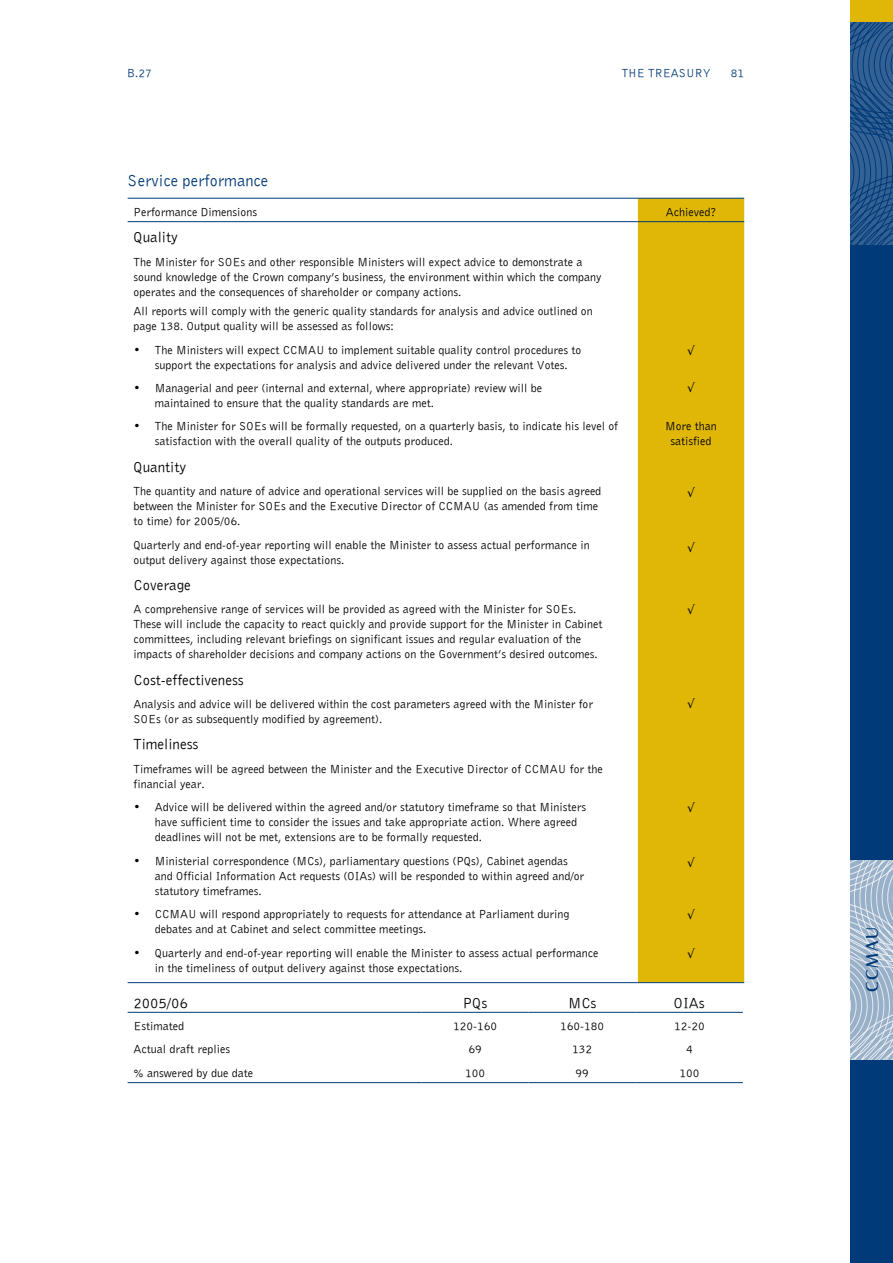
<style>
.page{position:relative;width:893px;height:1263px;background:#fff}
.page>*{position:absolute;margin:0;border:0;box-sizing:border-box;transform-origin:0 0}
.t1{font:18px "Castle T";letter-spacing:.1em;color:#003a78}
.t2{font:16.5px "Bell Gothic BT";color:#003a78}
.t3{font:15px "Bell Gothic BT";color:#000}
.t4{font:12px/15px "Bell Gothic BT";color:#000}
.t5{font:12px "Bell Gothic BT";color:#003a78}
.t6{font:12px "Sylfaen";color:#000}
</style>
<div class="page">
<svg style="left:850px;top:21px;width:43px;height:224px;background:#25568a"></svg>
<div style="left:850px;top:245px;width:43px;height:1018px;background:#003a78"></div>
<div style="left:850px;top:0;width:43px;height:21px;background:#e0b706"></div>
<svg style="left:850px;top:860px;width:43px;height:199px;background:#adbfd3"></svg>
<div style="left:638px;top:199px;width:106px;height:783px;background:#e0b706"></div>
<hr style="left:128px;top:198px;width:510px;height:1px;background:#003a78">
<hr style="left:638px;top:198px;width:106px;height:1px;background:#003a78">
<hr style="left:128px;top:221px;width:510px;height:1px;background:#003a78">
<hr style="left:638px;top:221px;width:106px;height:1px;background:#003a78">
<hr style="left:128px;top:982px;width:510px;height:1px;background:#003a78">
<hr style="left:638px;top:982px;width:106px;height:1px;background:#003a78">
<hr style="left:128px;top:1082px;width:294px;height:1px;background:#003a78">
<hr style="left:422px;top:1082px;width:107px;height:1px;background:#003a78">
<hr style="left:529px;top:1082px;width:107px;height:1px;background:#003a78">
<hr style="left:636px;top:1082px;width:107px;height:1px;background:#003a78">
<hr style="left:128px;top:1012px;width:294px;height:1px;background:#003a78">
<hr style="left:422px;top:1012px;width:107px;height:1px;background:#003a78">
<hr style="left:529px;top:1012px;width:107px;height:1px;background:#003a78">
<hr style="left:636px;top:1012px;width:107px;height:1px;background:#003a78">
<p class="t5" style="left:127px;top:66px;width:26px">B.27</p>
<p class="t5" style="left:622px;top:66px;width:91px">THE TREASURY</p>
<p class="t5" style="left:731px;top:66px;width:15px">81</p>
<h2 class="t2" style="left:128px;top:170px;width:142px">Service performance</h2>
<p class="t4" style="left:134px;top:204px;width:125px">Performance D imensions</p>
<p class="t4" style="left:666px;top:204px;width:52px">Achieved?</p>
<p class="t3" style="left:134px;top:228px;width:46px">Quality</p>
<p class="t4" style="left:134px;top:254px;width:469px">The Minister for SOEs and other responsible Ministers will expect advice to demonstrate a sound knowledge of the Crown company’s business, the environment within which the company operates and the consequences of shareholder or company actions.</p>
<p class="t4" style="left:134px;top:303px;width:460px">All reports will comply with the generic quality standards for analysis and advice outlined on page 138. Output quality will be assessed as follows:</p>
<p class="t4" style="left:155px;top:342px;width:428px;text-indent:-21px">• The Ministers will expect CCMAU to implement suitable quality control procedures to support the expectations for analysis and advice delivered under the relevant Votes.</p>
<p class="t6" style="left:688px;top:343px;width:8px">√</p>
<p class="t4" style="left:155px;top:380px;width:389px;text-indent:-21px">• Managerial and peer (internal and external, where appropriate) review will be maintained to ensure that the quality standards are met.</p>
<p class="t6" style="left:688px;top:380px;width:8px">√</p>
<p class="t4" style="left:155px;top:419px;width:465px;text-indent:-21px">• The Minister for SOEs will be formally requested, on a quarterly basis, to indicate his level of satisfaction with the overall quality of the outputs produced.</p>
<p class="t4" style="left:665px;top:419px;width:53px;text-align:center">More than satisfied</p>
<p class="t3" style="left:134px;top:457px;width:54px">Quantity</p>
<p class="t4" style="left:134px;top:483px;width:469px">The quantity and nature of advice and operational services will be supplied on the basis agreed between the Minister for SOEs and the Executive D irector of CCMAU (as amended from time to time) for 2005/06.</p>
<p class="t6" style="left:688px;top:485px;width:8px">√</p>
<p class="t4" style="left:134px;top:537px;width:458px">Quarterly and end-of-year reporting will enable the Minister to assess actual performance in output delivery against those expectations.</p>
<p class="t6" style="left:688px;top:540px;width:8px">√</p>
<p class="t3" style="left:134px;top:576px;width:59px">Coverage</p>
<p class="t4" style="left:134px;top:601px;width:470px">A comprehensive range of services will be provided as agreed with the Minister for SOEs.<br>These will include the capacity to react quickly and provide support for the Minister in Cabinet committees, including relevant briefings on significant issues and regular evaluation of the impacts of shareholder decisions and company actions on the Government’s desired outcomes.</p>
<p class="t6" style="left:688px;top:602px;width:8px">√</p>
<p class="t3" style="left:134px;top:670px;width:112px">Cost-effectiveness</p>
<p class="t4" style="left:134px;top:696px;width:461px">Analysis and advice will be delivered within the cost parameters agreed with the Minister for<br>SOEs (or as subsequently modified by agreement).</p>
<p class="t6" style="left:688px;top:696px;width:8px">√</p>
<p class="t3" style="left:134px;top:735px;width:66px">Timeliness</p>
<p class="t4" style="left:134px;top:761px;width:471px">Timeframes will be agreed between the Minister and the Executive D irector of CCMAU for the financial year.</p>
<p class="t4" style="left:155px;top:799px;width:433px;text-indent:-21px">• Advice will be delivered within the agreed and/or statutory timeframe so that Ministers have sufficient time to consider the issues and take appropriate action. Where agreed deadlines will not be met, extensions are to be formally requested.</p>
<p class="t6" style="left:688px;top:799px;width:8px">√</p>
<p class="t4" style="left:155px;top:853px;width:431px;text-indent:-21px">• Ministerial correspondence (MCs), parliamentary questions (PQs), Cabinet agendas and Official I nformation Act requests (OIAs) will be responded to within agreed and/or statutory timeframes.</p>
<p class="t6" style="left:688px;top:854px;width:8px">√</p>
<p class="t4" style="left:155px;top:906px;width:416px;text-indent:-21px">• CCMAU will respond appropriately to requests for attendance at Parliament during debates and at Cabinet and select committee meetings.</p>
<p class="t6" style="left:688px;top:906px;width:8px">√</p>
<p class="t4" style="left:155px;top:945px;width:445px;text-indent:-21px">• Quarterly and end-of-year reporting will enable the Minister to assess actual performance in the timeliness of output delivery against those expectations.</p>
<p class="t6" style="left:688px;top:946px;width:8px">√</p>
<p class="t3" style="left:134px;top:993px;width:56px">2005/06</p>
<p class="t3" style="left:463px;top:993px;width:26px">PQs</p>
<p class="t3" style="left:568px;top:993px;width:30px">MCs</p>
<p class="t3" style="left:674px;top:993px;width:32px">OIAs</p>
<p class="t4" style="left:134px;top:1018px;width:52px">Estimated</p>
<p class="t4" style="left:453px;top:1018px;width:46px">120-160</p>
<p class="t4" style="left:560px;top:1018px;width:46px">160-180</p>
<p class="t4" style="left:674px;top:1018px;width:32px">12-20</p>
<p class="t4" style="left:134px;top:1041px;width:98px">Actual draft replies</p>
<p class="t4" style="left:468px;top:1041px;width:15px">69</p>
<p class="t4" style="left:572px;top:1041px;width:22px">132</p>
<p class="t4" style="left:686px;top:1041px;width:8px">4</p>
<p class="t4" style="left:134px;top:1065px;width:121px">% answered by due date</p>
<p class="t4" style="left:465px;top:1065px;width:22px">100</p>
<p class="t4" style="left:576px;top:1065px;width:15px">99</p>
<p class="t4" style="left:679px;top:1065px;width:22px">100</p>
<h1 class="t1" style="left:862px;top:992px;width:66px;rotate:-90deg">CCMAU</h1>
</div>
